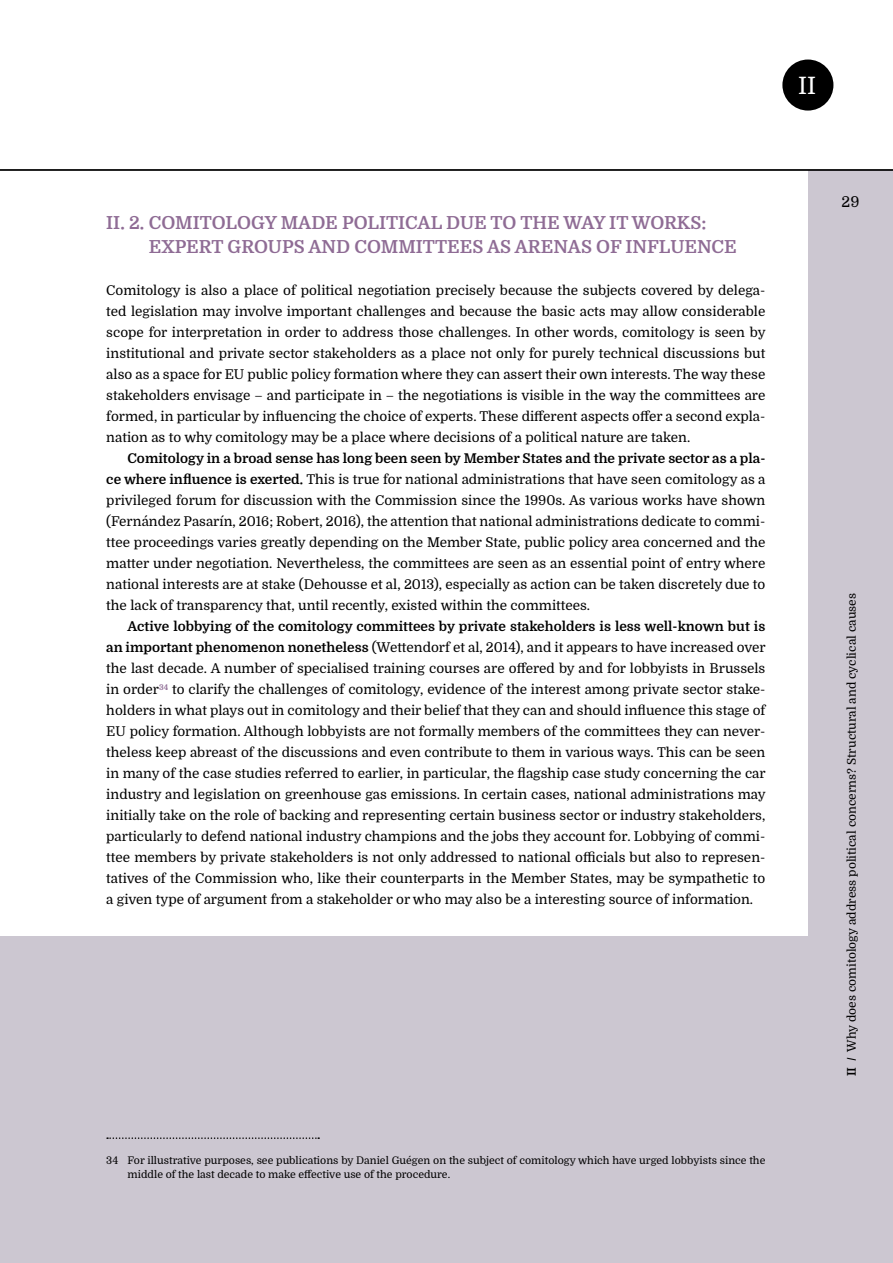
<style>
.page{position:relative;width:893px;height:1263px;background:#fff}
.page>*{position:absolute;margin:0;border:0;box-sizing:border-box;transform-origin:0 0}
.t1{font:24px "Domine";color:#fff}
.t2{font:700 18px/24px "Domine";color:#8f6c95}
.t3{font:15px "Domine";color:#000}
.t4{font:13.5px/21px "Domine";color:#000;text-align:justify}
.t5{font:12px "Domine";color:#000}
.t6{font:10.5px/13.5px "Domine";color:#000}
.s1{font-weight:700}
</style>
<div class="page">
<div style="left:782px;top:60px;width:51px;height:51px;background:#000;border-radius:50%"></div>
<div style="left:0;top:171px;width:893px;height:1092px;background:#ccc7d1"></div>
<div style="left:0;top:170px;width:808px;height:765px;background:#fff"></div>
<hr style="left:0;top:169px;width:893px;height:2px;background:#000">
<svg style="left:107px;top:1137px;width:212px;height:2px"></svg>
<h1 class="t1" style="left:798px;top:73px;width:19px">II</h1>
<h2 class="t2" style="left:149px;top:211px;width:589px;text-indent:-43px">II. 2. COMITOLOGY MADE POLITICAL DUE TO THE WAY IT WORKS:<br>EXPERT GROUPS AND COMMITTEES AS ARENAS OF INFLUENCE</h2>
<p class="t4" style="left:106px;top:280px;width:661px">Comitology is also a place of political negotiation precisely because the subjects covered by delega&shy;ted legislation may involve important challenges and because the basic acts may allow considerable scope for interpretation in order to address those challenges. In other words, comitology is seen by institutional and private sector stakeholders as a place not only for purely technical discussions but also as a space for EU public policy formation where they can assert their own interests. The way these stakeholders envisage – and participate in – the negotiations is visible in the way the committees are formed, in particular by influencing the choice of experts. These different aspects offer a second expla&shy;nation as to why comitology may be a place where decisions of a political nature are taken.</p>
<p class="t4" style="left:106px;top:448px;width:661px;text-indent:21px"><span class="s1">Comitology in a broad sense has long been seen by Member States and the private sector as a pla&shy;ce where influence is exerted.</span> This is true for national administrations that have seen comitology as a privileged forum for discussion with the Commission since the 1990s. As various works have shown (Fernández Pasarín, 2016; Robert, 2016), the attention that national administrations dedicate to commi&shy;ttee proceedings varies greatly depending on the Member State, public policy area concerned and the matter under negotiation. Nevertheless, the committees are seen as an essential point of entry where national interests are at stake (Dehousse et al, 2013), especially as action can be taken discretely due to the lack of transparency that, until recently, existed within the committees.</p>
<p class="t4" style="left:106px;top:616px;width:661px;text-indent:21px"><span class="s1">Active lobbying of the comitology committees by private stakeholders is less well-known but is an important phenomenon nonetheless</span> (Wettendorf et al, 2014), and it appears to have increased over the last decade. A number of specialised training courses are offered by and for lobbyists in Brussels in order<sup>34</sup> to clarify the challenges of comitology, evidence of the interest among private sector stake&shy;holders in what plays out in comitology and their belief that they can and should influence this stage of EU policy formation. Although lobbyists are not formally members of the committees they can never&shy;theless keep abreast of the discussions and even contribute to them in various ways. This can be seen in many of the case studies referred to earlier, in particular, the flagship case study concerning the car industry and legislation on greenhouse gas emissions. In certain cases, national administrations may initially take on the role of backing and representing certain business sector or industry stakeholders, particularly to defend national industry champions and the jobs they account for. Lobbying of commi&shy;ttee members by private stakeholders is not only addressed to national officials but also to represen&shy;tatives of the Commission who, like their counterparts in the Member States, may be sympathetic to a given type of argument from a stakeholder or who may also be a interesting source of information.</p>
<p class="t6" style="left:128px;top:1154px;width:639px;text-indent:-21px">34 For illustrative purposes, see publications by Daniel Guégen on the subject of comitology which have urged lobbyists since the middle of the last decade to make effective use of the procedure.</p>
<p class="t3" style="left:841px;top:193px;width:19px">29</p>
<p class="t5" style="left:845px;top:1076px;width:485px;rotate:-90deg"><span class="s1">II /</span> Why does comitology address political concerns? Structural and cyclical causes</p>
</div>
